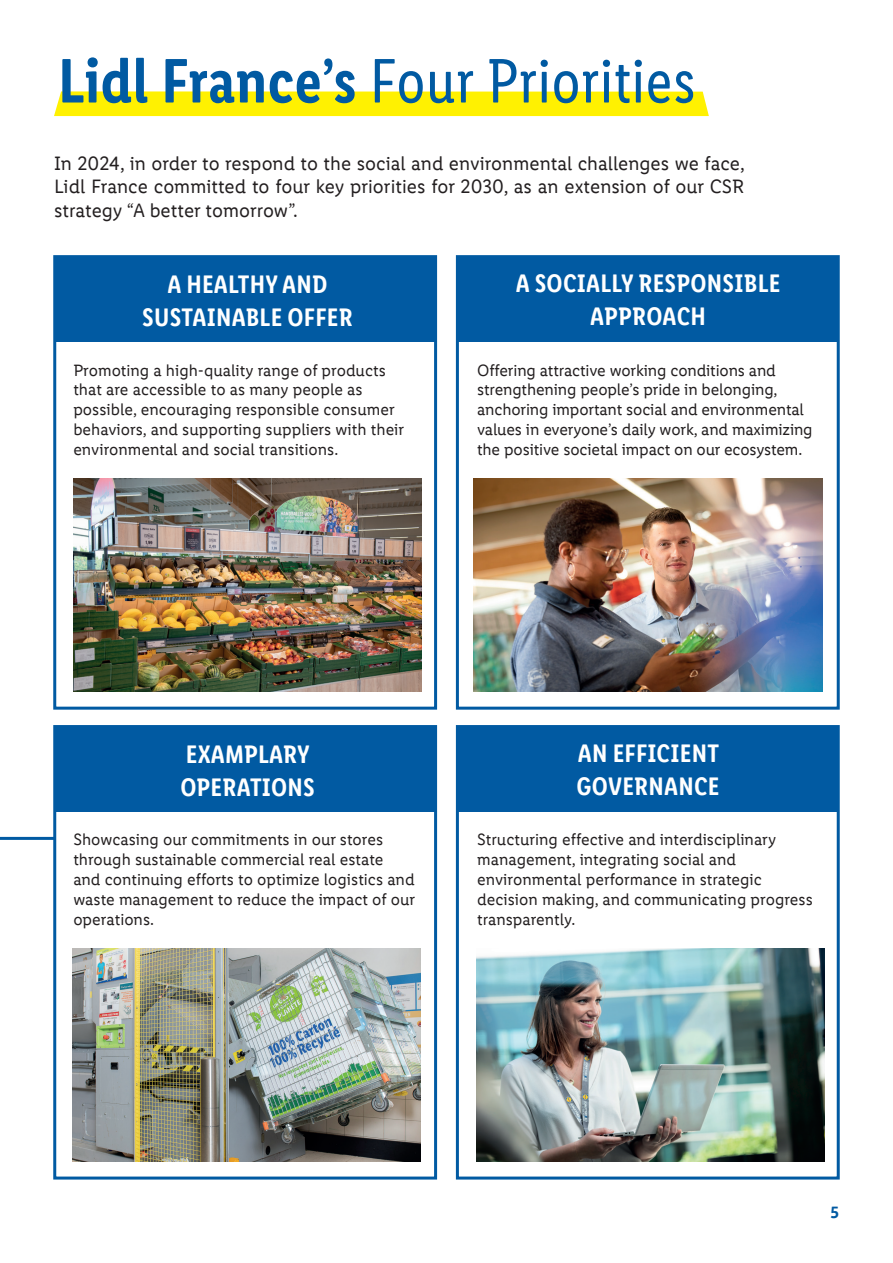
<style>
.page{position:relative;width:893px;height:1263px;background:#fff}
.page>*{position:absolute;margin:0;border:0;box-sizing:border-box;transform-origin:0 0}
.t1{font:63px "Lidl Font Cond Pro";color:#015aa2}
.t2{font:600 25.5px/33px "Lidl Font Cond Pro";letter-spacing:.01em;color:#fff;text-align:center}
.t3{font:19.5px/23.4px "Lidl Font Pro";color:#231f20;text-align:justify}
.t4{font:16.5px/19.8px "Lidl Font Pro";color:#231f20}
.t5{font:600 16.5px "Lidl Font Pro";color:#015aa2}
.s1{font-weight:600}
</style>
<div class="page">
<div style="left:54px;top:91px;width:655px;height:25px;background:#fff101"></div>
<div style="left:54px;top:256px;width:382px;height:86px;background:#015aa2"></div>
<div style="left:54px;top:726px;width:382px;height:85px;background:#015aa2"></div>
<div style="left:457px;top:256px;width:382px;height:86px;background:#015aa2"></div>
<div style="left:457px;top:726px;width:382px;height:85px;background:#015aa2"></div>
<div style="left:53px;top:255px;width:384px;height:455px;border:3px solid #015aa2"></div>
<div style="left:53px;top:725px;width:384px;height:454px;border:3px solid #015aa2"></div>
<div style="left:456px;top:255px;width:384px;height:455px;border:3px solid #015aa2"></div>
<div style="left:456px;top:725px;width:384px;height:454px;border:3px solid #015aa2"></div>
<img style="left:73px;top:479px;width:349px;height:213px">
<img style="left:474px;top:479px;width:348px;height:213px">
<hr style="left:0;top:837px;width:54px;height:3px;background:#015aa2">
<img style="left:72px;top:948px;width:349px;height:213px">
<img style="left:476px;top:948px;width:349px;height:213px">
<h1 class="t1" style="left:58px;top:45px;width:640px"><span class="s1">Lidl France’s</span> Four Priorities</h1>
<p class="t3" style="left:54px;top:152px;width:692px">In 2024, in order to respond to the social and environmental challenges we face, Lidl France committed to four key priorities for 2030, as an extension of our CSR strategy “A better tomorrow”.</p>
<h2 class="t2" style="left:142px;top:268px;width:212px">A HEALTHY AND<br>SUSTAINABLE OFFER</h2>
<p class="t4" style="left:73px;top:360px;width:332px">Promoting a high-quality range of products that are accessible to as many people as possible, encouraging responsible consumer behaviors, and supporting suppliers with their environmental and social transitions.</p>
<h2 class="t2" style="left:516px;top:266px;width:266px">A SOCIALLY RESPONSIBLE<br>APPROACH</h2>
<p class="t4" style="left:477px;top:360px;width:337px">Offering attractive working conditions and strengthening people’s pride in belonging, anchoring important social and environmental values in everyone’s daily work, and maximizing the positive societal impact on our ecosystem.</p>
<h2 class="t2" style="left:180px;top:737px;width:136px;text-align:left">EXAMPLARY<br>OPERATIONS</h2>
<p class="t4" style="left:73px;top:830px;width:343px">Showcasing our commitments in our stores through sustainable commercial real estate<br>and continuing efforts to optimize logistics and waste management to reduce the impact of our operations.</p>
<h2 class="t2" style="left:576px;top:736px;width:145px;text-align:left">AN EFFICIENT<br>GOVERNANCE</h2>
<p class="t4" style="left:477px;top:830px;width:337px">Structuring effective and interdisciplinary management, integrating social and environmental performance in strategic decision making, and communicating progress transparently.</p>
<p class="t5" style="left:830px;top:1203px;width:10px">5</p>
</div>
